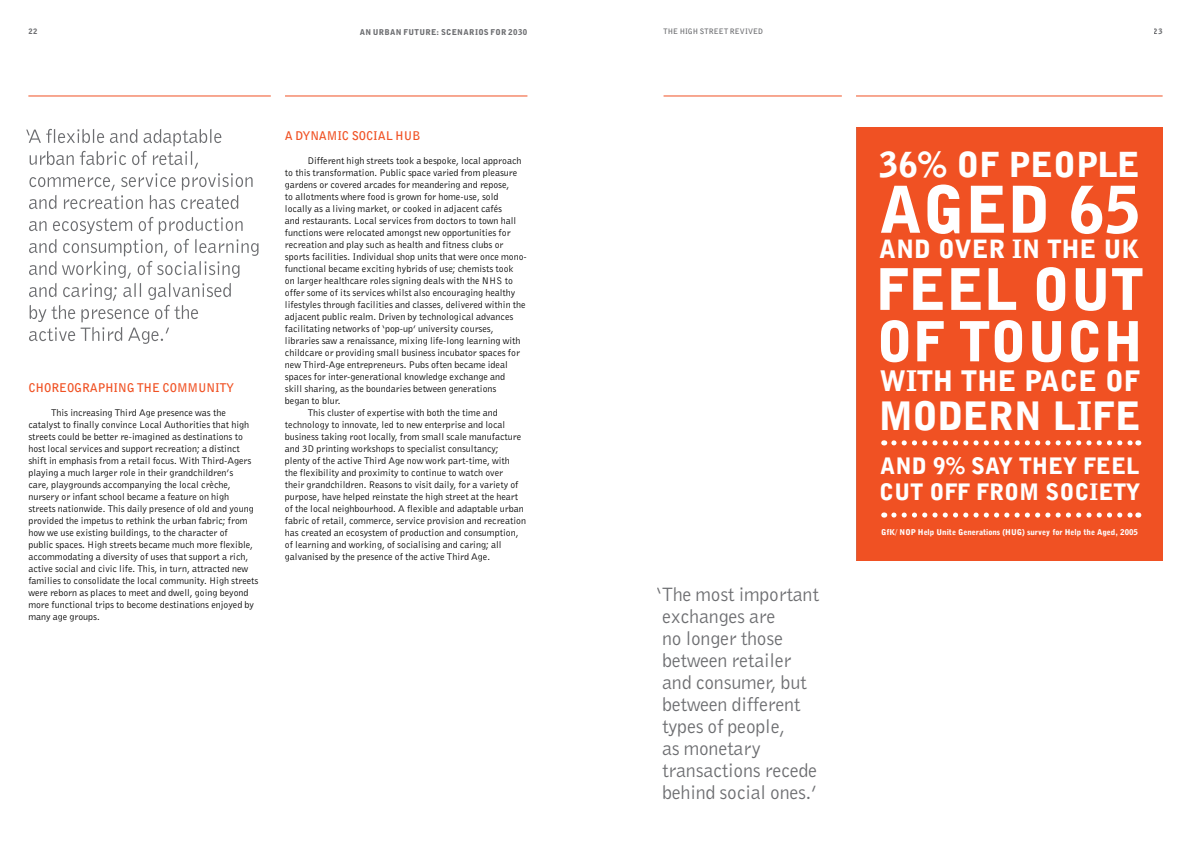
<style>
.page{position:relative;width:1191px;height:842px;background:#fff}
.page>*{position:absolute;margin:0;border:0;box-sizing:border-box;transform-origin:0 0}
.t1{font:900 64.3px "Bell Gothic BT";color:#fff}
.t2{font:900 57.1px "Bell Gothic BT";color:#fff}
.t3{font:900 55px "Bell Gothic BT";color:#fff}
.t4{font:900 39.1px "Bell Gothic BT";letter-spacing:-.01em;color:#fff}
.t5{font:900 34.5px "Bell Gothic BT";color:#fff}
.t6{font:900 28.3px "Bell Gothic BT";color:#fff}
.t7{font:900 25.2px "Bell Gothic BT";color:#fff}
.t8{font:900 22.6px/25.7px "Bell Gothic BT";color:#fff}
.t9{font:20px/22px "Bell Gothic BT";letter-spacing:-.01em;color:#6d6e71}
.t10{font:700 12px "Bell Gothic BT";letter-spacing:-.01em;color:#f05123}
.t11{font:10px/12px "Bell Gothic BT";color:#000}
.t12{font:900 8px "Bell Gothic BT";color:#fff}
.t13{font:900 8px "Bell Gothic BT";letter-spacing:.045em;color:#6d6e71}
.t14{font:700 7.5px "Bell Gothic BT";letter-spacing:.005em;color:#6d6e71}
.t15{font:900 7.5px "Bell Gothic BT";color:#6d6e71}
</style>
<div class="page">
<hr style="left:28px;top:96px;width:243px;height:1px;background:#f05123">
<hr style="left:285px;top:96px;width:242px;height:1px;background:#f05123">
<div style="left:856px;top:128px;width:306px;height:433px;background:#f05123"></div>
<svg style="left:894px;top:512px;width:244px;height:6px"></svg>
<svg style="left:894px;top:440px;width:244px;height:5px"></svg>
<hr style="left:663px;top:96px;width:179px;height:1px;background:#f05123">
<hr style="left:856px;top:96px;width:306px;height:1px;background:#f05123">
<svg style="left:29px;top:217px;width:229px;height:127px"></svg>
<svg style="left:26px;top:129px;width:227px;height:80px"></svg>
<p class="t15" style="left:29px;top:27px;width:10px">22</p>
<p class="t13" style="left:360px;top:27px;width:169px">AN URBAN FUTURE: SCENARIOS FOR 2030</p>
<p class="t14" style="left:663px;top:26px;width:101px">THE HIGH STREET REVIVED</p>
<p class="t15" style="left:1153px;top:27px;width:10px">23</p>
<p class="t10" style="left:28px;top:379px;width:55px">CHOREOGRA</p>
<p class="t10" style="left:98px;top:379px;width:16px">PHING</p>
<p class="t10" style="left:137px;top:379px;width:9px">THE</p>
<p class="t10" style="left:163px;top:379px;width:52px">COMM UNITY</p>
<p class="t11" style="left:28px;top:406px;width:232px;text-indent:23px">This increasing Third Age presence was the catalyst to finally convince Local Authorities that high streets could be better re-imagined as destinations to host local services and support recreation; a distinct shift in emphasis from a retail focus. With Third-Agers playing a much larger role in their grandchildren’s<br>care, playgrounds accompanying the local crèche, nursery or infant school became a feature on high streets nationwide. This daily presence of old and young provided the impetus to rethink the urban fabric; from how we use existing buildings, to the character of<br>public spaces. High streets became much more flexible, accommodating a diversity of uses that support a rich, active social and civic life. This, in turn, attracted new families to consolidate the local community. High streets were reborn as places to meet and dwell, going beyond more functional trips to become destinations enjoyed by many age groups.</p>
<p class="t10" style="left:285px;top:127px;width:19px">A DYNAMIC</p>
<p class="t10" style="left:352px;top:127px;width:70px">SOCIAL H UB</p>
<p class="t11" style="left:308px;top:154px;width:215px">Different high streets took a bespoke, local approach</p>
<p class="t11" style="left:285px;top:166px;width:234px">to this transformation. P ublic space varied from pleasure</p>
<p class="t11" style="left:285px;top:178px;width:226px">gardens or covered arcades for meandering and repose,</p>
<p class="t11" style="left:285px;top:190px;width:215px">to allotments where food is grown for home-use, sold</p>
<p class="t11" style="left:285px;top:202px;width:219px">locally as a living market, or cooked in adjacent cafés</p>
<p class="t11" style="left:285px;top:214px;width:233px">and restaurants. Local services from doctors to town hall</p>
<p class="t11" style="left:285px;top:226px;width:227px">functions were relocated amongst new opportunities for</p>
<p class="t11" style="left:285px;top:238px;width:220px">recreation and play such as health and fitness clubs or</p>
<p class="t11" style="left:285px;top:250px;width:243px">sports facilities. Individual shop units that were once mono-</p>
<p class="t11" style="left:285px;top:262px;width:230px">functional became exciting hybrids of use; chemists took</p>
<p class="t11" style="left:285px;top:274px;width:229px">on larger healthcare roles signing deals with the N HS to</p>
<p class="t11" style="left:285px;top:286px;width:232px">offer some of its services whilst also encouraging healthy</p>
<p class="t11" style="left:285px;top:298px;width:242px">lifestyles through facilities and classes, delivered within the</p>
<p class="t11" style="left:285px;top:310px;width:230px">adjacent public realm. Driven by technological advances</p>
<p class="t11" style="left:285px;top:322px;width:210px">facilitating networks of ‘pop-up’ university courses,</p>
<p class="t11" style="left:285px;top:334px;width:237px">libraries saw a renaissance, mixing life-long learning with</p>
<p class="t11" style="left:285px;top:346px;width:236px">childcare or providing small business incubator spaces for</p>
<p class="t11" style="left:285px;top:358px;width:224px">new Third-Age entrepreneurs. P ubs often became ideal</p>
<p class="t11" style="left:285px;top:370px;width:222px">spaces for inter-generational knowledge exchange and</p>
<p class="t11" style="left:285px;top:382px;width:213px">skill sharing, as the boundaries between generations</p>
<p class="t11" style="left:285px;top:394px;width:57px">began to blur.</p>
<p class="t11" style="left:308px;top:406px;width:191px">This cluster of expertise with both the time and</p>
<p class="t11" style="left:285px;top:418px;width:222px">technology to innovate, led to new enterprise and local</p>
<p class="t11" style="left:285px;top:430px;width:238px">business taking root locally, from small scale manufacture</p>
<p class="t11" style="left:285px;top:442px;width:215px">and 3D printing workshops to specialist consultancy;</p>
<p class="t11" style="left:285px;top:454px;width:226px">plenty of the active Third Age now work part-time, with</p>
<p class="t11" style="left:285px;top:466px;width:219px">the flexibility and proximity to continue to watch over</p>
<p class="t11" style="left:285px;top:478px;width:235px">their grandchildren. Reasons to visit daily, for a variety of</p>
<p class="t11" style="left:285px;top:490px;width:235px">purpose, have helped reinstate the high street at the heart</p>
<p class="t11" style="left:285px;top:502px;width:240px">of the local neighbourhood. A flexible and adaptable urban</p>
<p class="t11" style="left:285px;top:514px;width:243px">fabric of retail, commerce, service provision and recreation</p>
<p class="t11" style="left:285px;top:526px;width:235px">has created an ecosystem of production and consumption,</p>
<p class="t11" style="left:285px;top:538px;width:218px">of learning and working, of socialising and caring; all</p>
<p class="t11" style="left:285px;top:550px;width:207px">galvanised by the presence of the active Third Age.</p>
<h3 class="t9" style="left:657px;top:583px;width:164px">‘The most important exchanges are<br>no longer those between retailer and consumer, but between different types of people,<br>as monetary transactions recede behind social ones.’</h3>
<h3 class="t5" style="left:879px;top:143px;width:262px">36% OF PEOPLE</h3>
<h1 class="t1" style="left:879px;top:169px;width:262px">AGED 65</h1>
<h3 class="t7" style="left:879px;top:234px;width:262px">AND OVER IN THE UK</h3>
<h2 class="t2" style="left:876px;top:253px;width:269px">FEEL OUT</h2>
<h3 class="t3" style="left:876px;top:307px;width:268px">OF TOUCH</h3>
<h3 class="t6" style="left:879px;top:363px;width:262px">WITH THE PACE OF</h3>
<h3 class="t4" style="left:878px;top:391px;width:264px">MODERN LIFE</h3>
<h3 class="t8" style="left:879px;top:453px;width:262px">AND 9% SAY THEY FEEL<br>CUT OFF FROM SOCIETY</h3>
<p class="t12" style="left:881px;top:527px;width:258px">GfK/ NOP Help Unite Generations (HUG) survey for Help the Aged, 2005</p>
</div>
